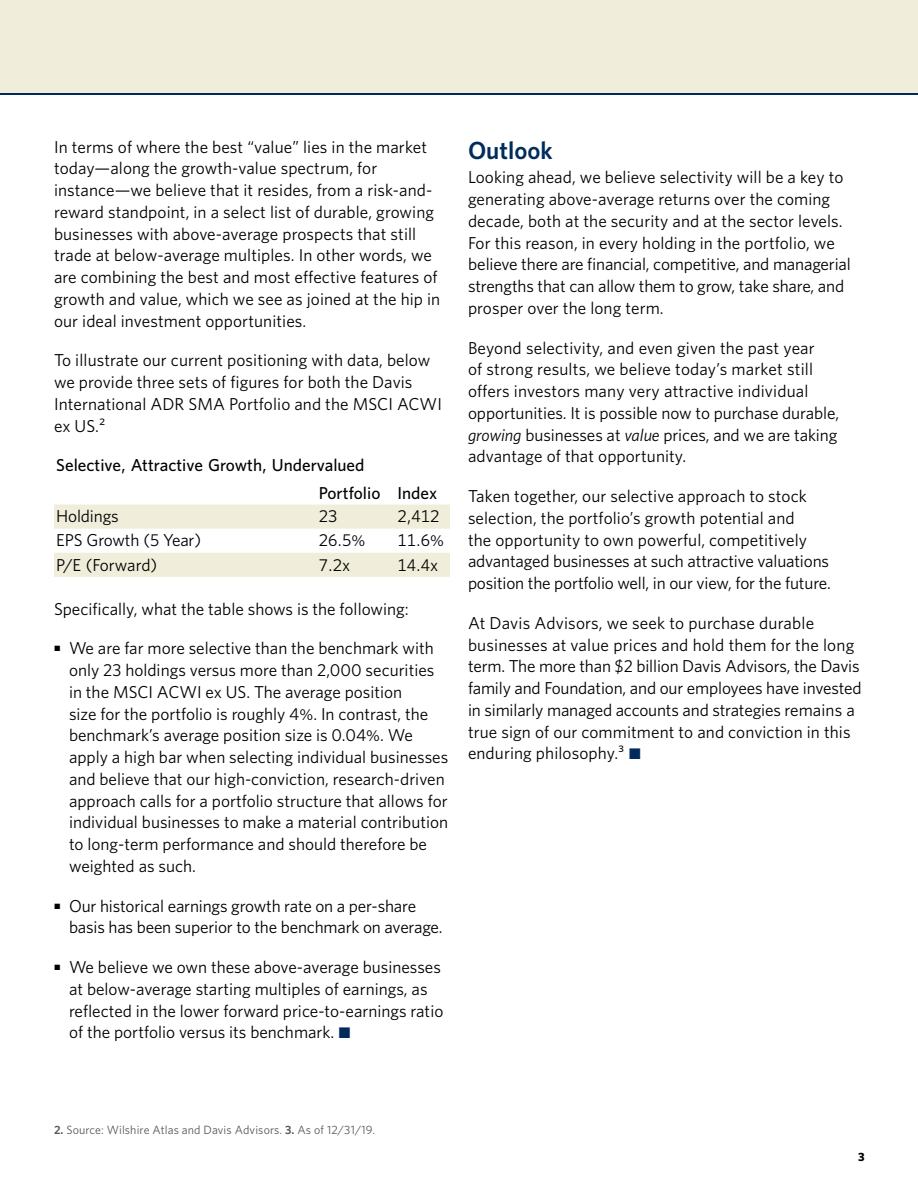
<style>
.page{position:relative;width:918px;height:1188px;background:#fff}
.page>*{position:absolute;margin:0;border:0;box-sizing:border-box;transform-origin:0 0}
.t1{font:600 24.75px "Whitney";color:#002c5b}
.Body{font:17.25px/21.8px "Whitney";color:#000}
.t2{font:500 17.25px "Whitney";color:#000}
.Whitney_Book_11_5{font:17.25px "Whitney";color:#000}
.Footnote_first{font:12px "Whitney";letter-spacing:.01em;color:#57595b}
.t3{font:700 12px "Whitney";color:#000}
.s1{font-size:15.75px}
.s2{font-family:"Mercury Text G1";color:#002c5b}
.s3{font-style:italic}
.s4{font-weight:600}
</style>
<div class="page">
<div style="left:0;top:0;width:918px;height:94px;background:#f0eedb"></div>
<hr style="left:0;top:94px;width:918px;height:1px;background:#002c5b">
<svg style="left:54px;top:505px;width:396px;height:72px"></svg>
<p class="Body" style="left:54px;top:135px;width:388px">In terms of where the best “value” lies in the market today—along the growth-value spectrum, for instance—we believe that it resides, from a risk-and&shy;reward standpoint, in a select list of durable, growing businesses with above-average prospects that still trade at below-average multiples. In other words, we are combining the best and most effective features of growth and value, which we see as joined at the hip in our ideal investment opportunities.</p>
<p class="Body" style="left:54px;top:349px;width:390px">To illustrate our current positioning with data, below we provide three sets of figures for both the Davis International ADR SMA Portfolio and the MSCI ACWI ex US.2</p>
<p class="t2" style="left:56px;top:454px;width:310px">Selective, Attractive Growth, Undervalued</p>
<p class="t2" style="left:319px;top:481px;width:63px">Portfolio</p>
<p class="t2" style="left:398px;top:481px;width:41px">Index</p>
<p class="Body" style="left:56px;top:505px;width:64px">Holdings</p>
<p class="Body" style="left:319px;top:505px;width:20px">23</p>
<p class="Body" style="left:398px;top:505px;width:43px">2,412</p>
<p class="Body" style="left:56px;top:529px;width:146px">EPS Growth (5 Year)</p>
<p class="Body" style="left:319px;top:529px;width:48px">26.5<span class="s1">%</span></p>
<p class="Body" style="left:398px;top:529px;width:48px">11.6<span class="s1">%</span></p>
<p class="Body" style="left:56px;top:553px;width:102px">P/E (Forward)</p>
<p class="Body" style="left:319px;top:553px;width:33px">7.2x</p>
<p class="Body" style="left:398px;top:553px;width:42px">14.4x</p>
<p class="Whitney_Book_11_5" style="left:54px;top:597px;width:356px">Specifically, what the table shows is the following:</p>
<p class="Body" style="left:69px;top:637px;width:381px">We are far more selective than the benchmark with only 23 holdings versus more than 2,000 securities in the MSCI ACWI ex US. The average position<br>size for the portfolio is roughly 4<span class="s1">%</span>. In contrast, the benchmark’s average position size is 0.04<span class="s1">%</span>. We apply a high bar when selecting individual businesses and believe that our high-conviction, research-driven approach calls for a portfolio structure that allows for individual businesses to make a material contribution to long-term performance and should therefore be weighted as such.</p>
<p class="Body" style="left:69px;top:894px;width:375px">Our historical earnings growth rate on a per-share basis has been superior to the benchmark on average.</p>
<p class="Body" style="left:69px;top:956px;width:376px">We believe we own these above-average businesses at below-average starting multiples of earnings, as reflected in the lower forward price-to-earnings ratio of the portfolio versus its benchmark. <span class="s2">•</span></p>
<h2 class="t1" style="left:468px;top:133px;width:86px">Outlook</h2>
<p class="Body" style="left:468px;top:166px;width:384px">Looking ahead, we believe selectivity will be a key to generating above-average returns over the coming decade, both at the security and at the sector levels.<br>For this reason, in every holding in the portfolio, we believe there are financial, competitive, and managerial strengths that can allow them to grow, take share, and prosper over the long term.</p>
<p class="Body" style="left:468px;top:336px;width:373px">Beyond selectivity, and even given the past year<br>of strong results, we believe today’s market still offers investors many very attractive individual opportunities. It is possible now to purchase durable, <span class="s3">growing</span> businesses at <span class="s3">value</span> prices, and we are taking advantage of that opportunity.</p>
<p class="Body" style="left:468px;top:485px;width:364px">Taken together, our selective approach to stock selection, the portfolio’s growth potential and<br>the opportunity to own powerful, competitively advantaged businesses at such attractive valuations position the portfolio well, in our view, for the future.</p>
<p class="Body" style="left:468px;top:612px;width:395px">At Davis Advisors, we seek to purchase durable businesses at value prices and hold them for the long term. The more than $2 billion Davis Advisors, the Davis family and Foundation, and our employees have invested in similarly managed accounts and strategies remains a true sign of our commitment to and conviction in this enduring philosophy.3 <span class="s2">•</span></p>
<p class="Footnote_first" style="left:54px;top:1122px;width:322px"><span class="s4">2.</span> Source: Wilshire Atlas and Davis Advisors. <span class="s4">3.</span> As of 12/31/19.</p>
<p class="t3" style="left:858px;top:1149px;width:8px">3</p>
</div>
